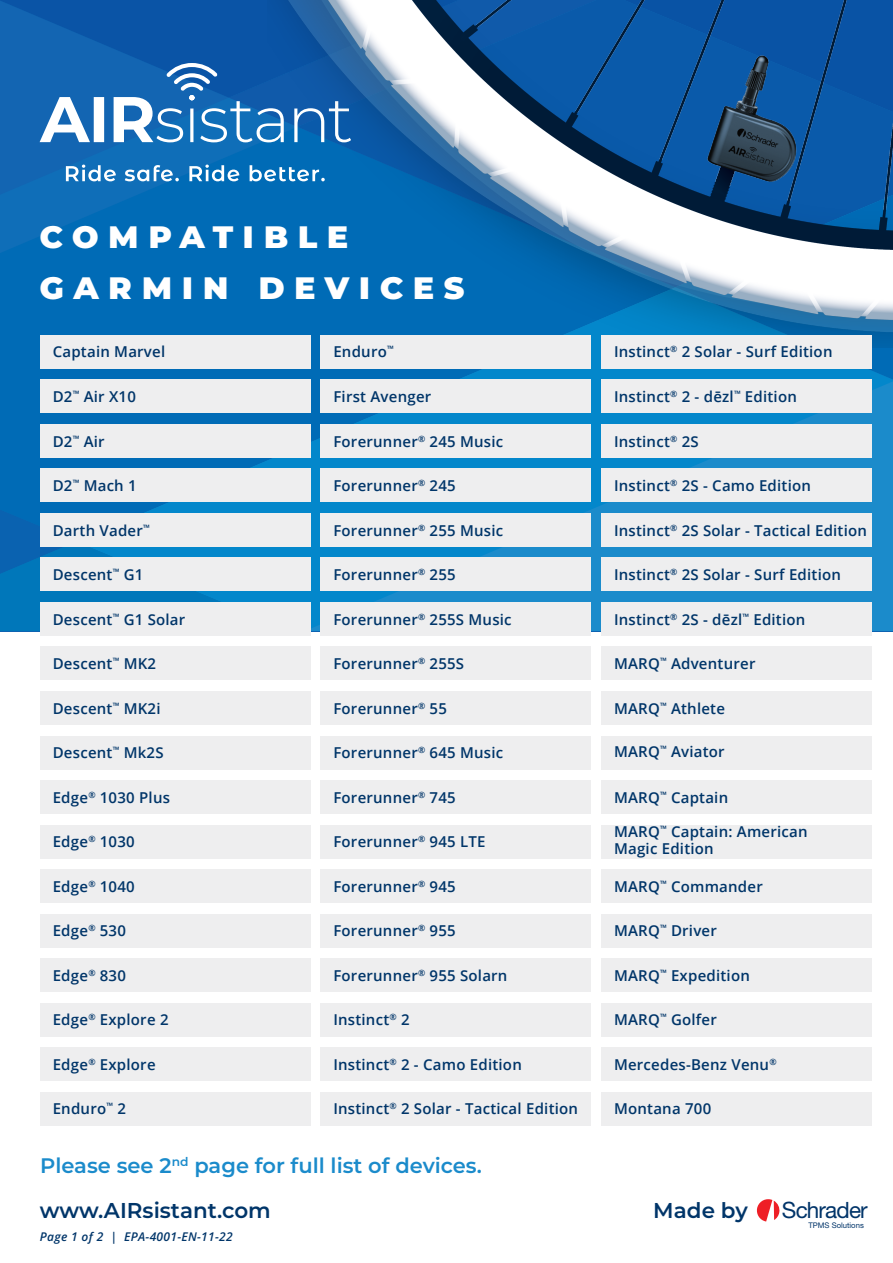
<style>
.page{position:relative;width:893px;height:1263px;background:#fff}
.page>*{position:absolute;margin:0;border:0;box-sizing:border-box;transform-origin:0 0}
.t1{font:800 37.5px "Montserrat";letter-spacing:.24em;color:#fff}
.t2{font:22.5px "Helvetica Neue";letter-spacing:-.035em;color:#003469}
.t3{font:600 21.45px "Montserrat";color:#003569}
.t4{font:600 21px "Montserrat";color:#1b8bcb}
.t5{font:600 15px "Open Sans";letter-spacing:.015em;color:#003569}
.t6{font:italic 600 12px "Open Sans";letter-spacing:.025em;color:#003569}
.t7{font:7.65px "Helvetica Neue";color:#003469}
</style>
<div class="page">
<svg style="left:0;top:541px;width:76px;height:90px;background:#0472b7"></svg>
<svg style="left:0;top:195px;width:268px;height:346px;background:#026bb6"></svg>
<svg style="left:76px;top:287px;width:817px;height:344px;background:#1082c5"></svg>
<svg style="left:675px;top:347px;width:218px;height:33px;background:#0280c6"></svg>
<svg style="left:0;top:0;width:268px;height:195px;background:#2571b7"></svg>
<img style="left:268px;top:0;width:625px;height:347px">
<div style="left:40px;top:379px;width:270px;height:34px;background:#eeeeef"></div>
<div style="left:321px;top:335px;width:270px;height:34px;background:#eeeeef"></div>
<div style="left:321px;top:1092px;width:270px;height:33px;background:#eeeeef"></div>
<div style="left:40px;top:424px;width:270px;height:34px;background:#eeeeef"></div>
<div style="left:321px;top:379px;width:270px;height:34px;background:#eeeeef"></div>
<div style="left:601px;top:335px;width:271px;height:34px;background:#eeeeef"></div>
<div style="left:40px;top:469px;width:270px;height:33px;background:#eeeeef"></div>
<div style="left:321px;top:424px;width:270px;height:34px;background:#eeeeef"></div>
<div style="left:601px;top:379px;width:271px;height:34px;background:#eeeeef"></div>
<div style="left:40px;top:513px;width:270px;height:34px;background:#eeeeef"></div>
<div style="left:321px;top:469px;width:270px;height:33px;background:#eeeeef"></div>
<div style="left:601px;top:424px;width:271px;height:34px;background:#eeeeef"></div>
<div style="left:40px;top:558px;width:270px;height:33px;background:#eeeeef"></div>
<div style="left:321px;top:513px;width:270px;height:34px;background:#eeeeef"></div>
<div style="left:601px;top:469px;width:271px;height:33px;background:#eeeeef"></div>
<div style="left:40px;top:602px;width:270px;height:34px;background:#eeeeef"></div>
<div style="left:321px;top:558px;width:270px;height:33px;background:#eeeeef"></div>
<div style="left:601px;top:513px;width:271px;height:34px;background:#eeeeef"></div>
<div style="left:40px;top:647px;width:270px;height:33px;background:#eeeeef"></div>
<div style="left:321px;top:602px;width:270px;height:34px;background:#eeeeef"></div>
<div style="left:601px;top:558px;width:271px;height:33px;background:#eeeeef"></div>
<div style="left:40px;top:691px;width:270px;height:34px;background:#eeeeef"></div>
<div style="left:40px;top:914px;width:270px;height:33px;background:#eeeeef"></div>
<div style="left:321px;top:647px;width:270px;height:33px;background:#eeeeef"></div>
<div style="left:321px;top:869px;width:270px;height:34px;background:#eeeeef"></div>
<div style="left:601px;top:602px;width:271px;height:34px;background:#eeeeef"></div>
<div style="left:601px;top:825px;width:271px;height:33px;background:#eeeeef"></div>
<div style="left:40px;top:736px;width:270px;height:33px;background:#eeeeef"></div>
<div style="left:40px;top:958px;width:270px;height:34px;background:#eeeeef"></div>
<div style="left:321px;top:691px;width:270px;height:34px;background:#eeeeef"></div>
<div style="left:321px;top:914px;width:270px;height:33px;background:#eeeeef"></div>
<div style="left:601px;top:647px;width:271px;height:33px;background:#eeeeef"></div>
<div style="left:601px;top:869px;width:271px;height:34px;background:#eeeeef"></div>
<div style="left:40px;top:780px;width:270px;height:34px;background:#eeeeef"></div>
<div style="left:40px;top:1003px;width:270px;height:33px;background:#eeeeef"></div>
<div style="left:321px;top:736px;width:270px;height:33px;background:#eeeeef"></div>
<div style="left:321px;top:958px;width:270px;height:34px;background:#eeeeef"></div>
<div style="left:601px;top:1003px;width:271px;height:33px;background:#eeeeef"></div>
<div style="left:601px;top:691px;width:271px;height:34px;background:#eeeeef"></div>
<div style="left:601px;top:914px;width:271px;height:33px;background:#eeeeef"></div>
<div style="left:40px;top:825px;width:270px;height:33px;background:#eeeeef"></div>
<div style="left:40px;top:1047px;width:270px;height:34px;background:#eeeeef"></div>
<div style="left:321px;top:780px;width:270px;height:34px;background:#eeeeef"></div>
<div style="left:321px;top:1003px;width:270px;height:33px;background:#eeeeef"></div>
<div style="left:601px;top:1047px;width:271px;height:34px;background:#eeeeef"></div>
<div style="left:601px;top:736px;width:271px;height:33px;background:#eeeeef"></div>
<div style="left:601px;top:958px;width:271px;height:34px;background:#eeeeef"></div>
<div style="left:40px;top:869px;width:270px;height:34px;background:#eeeeef"></div>
<div style="left:321px;top:825px;width:270px;height:33px;background:#eeeeef"></div>
<div style="left:601px;top:780px;width:271px;height:34px;background:#eeeeef"></div>
<div style="left:40px;top:335px;width:270px;height:34px;background:#eeeeef"></div>
<div style="left:40px;top:1092px;width:270px;height:33px;background:#eeeeef"></div>
<div style="left:321px;top:1047px;width:270px;height:34px;background:#eeeeef"></div>
<div style="left:601px;top:1092px;width:271px;height:33px;background:#eeeeef"></div>
<svg style="left:756px;top:1199px;width:24px;height:22px"></svg>
<p class="t1" style="left:40px;top:208px;width:310px">Compatible</p>
<p class="t1" style="left:40px;top:259px;width:426px">Garmin Devices</p>
<p class="t5" style="left:53px;top:342px;width:114px">Captain Marvel</p>
<p class="t5" style="left:333px;top:342px;width:62px">Enduro<sup>™</sup></p>
<p class="t5" style="left:614px;top:342px;width:220px">Instinct<sup>®</sup> 2 Solar - Surf Edition</p>
<p class="t5" style="left:53px;top:386px;width:85px">D2<sup>™</sup> Air X10</p>
<p class="t5" style="left:333px;top:386px;width:99px">First Avenger</p>
<p class="t5" style="left:614px;top:386px;width:184px">Instinct<sup>®</sup> 2 - dēzl<sup>™</sup> Edition</p>
<p class="t5" style="left:53px;top:431px;width:53px">D2<sup>™</sup> Air</p>
<p class="t5" style="left:333px;top:431px;width:171px">Forerunner<sup>®</sup> 245 Music</p>
<p class="t5" style="left:614px;top:431px;width:86px">Instinct<sup>®</sup> 2S</p>
<p class="t5" style="left:53px;top:475px;width:86px">D2<sup>™</sup> Mach 1</p>
<p class="t5" style="left:333px;top:475px;width:124px">Forerunner<sup>®</sup> 245</p>
<p class="t5" style="left:614px;top:475px;width:198px">Instinct<sup>®</sup> 2S - Camo Edition</p>
<p class="t5" style="left:53px;top:520px;width:99px">Darth Vader<sup>™</sup></p>
<p class="t5" style="left:333px;top:520px;width:171px">Forerunner<sup>®</sup> 255 Music</p>
<p class="t5" style="left:614px;top:520px;width:255px">Instinct<sup>®</sup> 2S Solar - Tactical Edition</p>
<p class="t5" style="left:53px;top:564px;width:92px">Descent<sup>™</sup> G1</p>
<p class="t5" style="left:333px;top:564px;width:124px">Forerunner<sup>®</sup> 255</p>
<p class="t5" style="left:614px;top:564px;width:228px">Instinct<sup>®</sup> 2S Solar - Surf Edition</p>
<p class="t5" style="left:53px;top:609px;width:134px">Descent<sup>™</sup> G1 Solar</p>
<p class="t5" style="left:333px;top:609px;width:180px">Forerunner<sup>®</sup> 255S Music</p>
<p class="t5" style="left:614px;top:609px;width:193px">Instinct<sup>®</sup> 2S - dēzl<sup>™</sup> Edition</p>
<p class="t5" style="left:53px;top:653px;width:105px">Descent<sup>™</sup> MK2</p>
<p class="t5" style="left:333px;top:653px;width:132px">Forerunner<sup>®</sup> 255S</p>
<p class="t5" style="left:614px;top:653px;width:143px">MARQ<sup>™</sup> Adventurer</p>
<p class="t5" style="left:53px;top:698px;width:109px">Descent<sup>™</sup> MK2i</p>
<p class="t5" style="left:333px;top:698px;width:115px">Forerunner<sup>®</sup> 55</p>
<p class="t5" style="left:614px;top:698px;width:113px">MARQ<sup>™</sup> Athlete</p>
<p class="t5" style="left:53px;top:742px;width:112px">Descent<sup>™</sup> Mk2S</p>
<p class="t5" style="left:333px;top:742px;width:171px">Forerunner<sup>®</sup> 645 Music</p>
<p class="t5" style="left:614px;top:741px;width:112px">MARQ<sup>™</sup> Aviator</p>
<p class="t5" style="left:53px;top:787px;width:119px">Edge<sup>®</sup> 1030 Plus</p>
<p class="t5" style="left:333px;top:787px;width:124px">Forerunner<sup>®</sup> 745</p>
<p class="t5" style="left:614px;top:787px;width:116px">MARQ<sup>™</sup> Captain</p>
<p class="t5" style="left:53px;top:831px;width:84px">Edge<sup>®</sup> 1030</p>
<p class="t5" style="left:333px;top:831px;width:154px">Forerunner<sup>®</sup> 945 LTE</p>
<p class="t5" style="left:614px;top:821px;width:195px">MARQ<sup>™</sup> Captain: American</p>
<p class="t5" style="left:614px;top:838px;width:101px">Magic Edition</p>
<p class="t5" style="left:53px;top:876px;width:84px">Edge<sup>®</sup> 1040</p>
<p class="t5" style="left:333px;top:876px;width:124px">Forerunner<sup>®</sup> 945</p>
<p class="t5" style="left:614px;top:876px;width:150px">MARQ<sup>™</sup> Commander</p>
<p class="t5" style="left:53px;top:920px;width:75px">Edge<sup>®</sup> 530</p>
<p class="t5" style="left:333px;top:920px;width:124px">Forerunner<sup>®</sup> 955</p>
<p class="t5" style="left:614px;top:920px;width:104px">MARQ<sup>™</sup> Driver</p>
<p class="t5" style="left:53px;top:965px;width:75px">Edge<sup>®</sup> 830</p>
<p class="t5" style="left:333px;top:965px;width:176px">Forerunner<sup>®</sup> 955 Solarn</p>
<p class="t5" style="left:614px;top:965px;width:137px">MARQ<sup>™</sup> Expedition</p>
<p class="t5" style="left:53px;top:1009px;width:117px">Edge<sup>®</sup> Explore 2</p>
<p class="t5" style="left:333px;top:1009px;width:78px">Instinct<sup>®</sup> 2</p>
<p class="t5" style="left:614px;top:1009px;width:104px">MARQ<sup>™</sup> Golfer</p>
<p class="t5" style="left:53px;top:1054px;width:104px">Edge<sup>®</sup> Explore</p>
<p class="t5" style="left:333px;top:1054px;width:190px">Instinct<sup>®</sup> 2 - Camo Edition</p>
<p class="t5" style="left:614px;top:1054px;width:164px">Mercedes-Benz Venu<sup>®</sup></p>
<p class="t5" style="left:53px;top:1098px;width:75px">Enduro<sup>™</sup> 2</p>
<p class="t5" style="left:333px;top:1098px;width:246px">Instinct<sup>®</sup> 2 Solar - Tactical Edition</p>
<p class="t5" style="left:614px;top:1098px;width:99px">Montana 700</p>
<p class="t4" style="left:40px;top:1150px;width:443px">Please see 2<sup>nd</sup> page for full list of devices.</p>
<p class="t3" style="left:40px;top:1195px;width:232px">www.AIRsistant.com</p>
<p class="t3" style="left:653px;top:1195px;width:96px">Made by</p>
<p class="t2" style="left:782px;top:1197px;width:87px">Schrader</p>
<p class="t7" style="left:808px;top:1220px;width:57px">TPMS Solutions</p>
<p class="t6" style="left:40px;top:1228px;width:194px">Page 1 of 2 | EPA-4001-EN-11-22</p>
</div>
